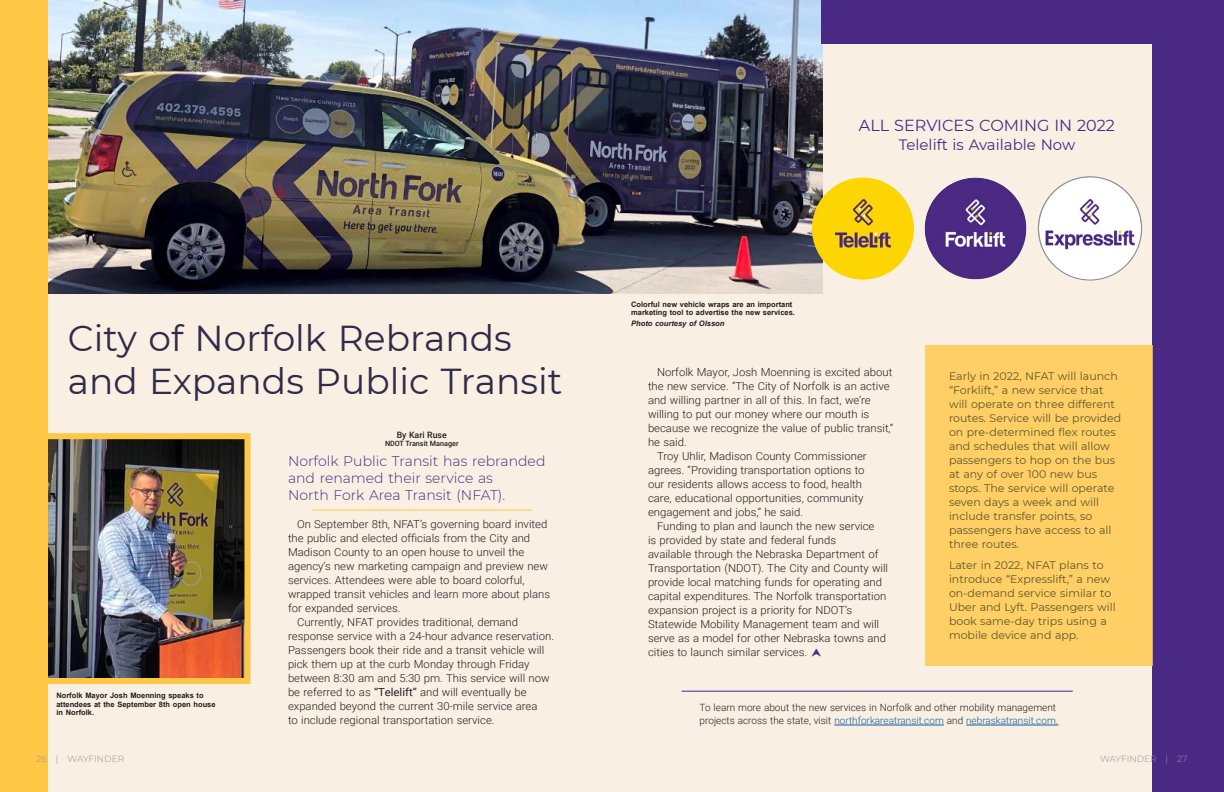
<style>
.page{position:relative;width:1224px;height:792px;background:#fff}
.page>*{position:absolute;margin:0;border:0;box-sizing:border-box;transform-origin:0 0}
.Headings{font:36px/43.2px "Montserrat";color:#302b49}
.RR_Text{font:16px "Montserrat";color:#4a2984}
.RR_Text-2{font:15px "Montserrat";color:#4a2984}
.bold_lead-in{font:300 14px/16.8px "Montserrat";color:#4a2984}
.RR_Text-3{font:300 11px/14px "Roboto";color:#231f20}
.t1{font:11px/14px "Montserrat";color:#3c3200}
.RR_Text-4{font:300 10px/13px "Roboto";color:#231f20}
.t2{font:300 9px "Montserrat";color:#939598}
.By_Line{font:500 8.8px "Roboto";color:#231f20}
.photo_caption{font:700 7.5px/8.8px "Arial";color:#231f20}
.photo_caption-2{font:italic 700 7.5px "Arial";color:#231f20}
.t3{font:500 7.2px "Roboto";color:#231f20}
.s1{font-weight:400}
.s2{color:#175d9e}
</style>
<div class="page">
<div style="left:32px;top:18px;width:1168px;height:774px;background:#f9efe3"></div>
<hr style="left:312px;top:510px;width:220px;height:1px;background:#ffc746">
<img style="left:48px;top:440px;width:195px;height:237px">
<div style="left:39px;top:433px;width:211px;height:251px;border:6px solid #ffc746"></div>
<img style="left:48px;top:0;width:774px;height:294px">
<div style="left:0;top:0;width:48px;height:792px;background:#ffc746"></div>
<div style="left:1152px;top:0;width:72px;height:792px;background:#4a2984"></div>
<div style="left:821px;top:0;width:402px;height:43px;background:#4a2984"></div>
<div style="left:925px;top:345px;width:227px;height:321px;background:#fdcf65"></div>
<img style="left:925px;top:178px;width:102px;height:102px;border-radius:51px">
<img style="left:1038px;top:177px;width:104px;height:103px;border-radius:52px">
<img style="left:812px;top:178px;width:102px;height:102px;border-radius:51px">
<hr style="left:834px;top:725px;width:110px;height:1px;background:#175d9e">
<hr style="left:966px;top:725px;width:93px;height:1px;background:#175d9e">
<hr style="left:682px;top:691px;width:391px;height:1px;background:#4a2984">
<p class="Headings" style="left:68px;top:315px;width:496px">City of Norfolk Rebrands and Expands Public Transit</p>
<p class="photo_caption" style="left:56px;top:691px;width:161px">Norfolk Mayor Josh Moenning speaks to attendees at the September 8th open house in Norfolk.</p>
<p class="t2" style="left:36px;top:752px;width:89px">26 | WAYFINDER</p>
<p class="By_Line" style="left:397px;top:429px;width:52px">By Kari Ruse</p>
<p class="t3" style="left:385px;top:439px;width:75px">NDOT Transit Manager</p>
<p class="bold_lead-in" style="left:288px;top:452px;width:259px">Norfolk Public Transit has rebranded and renamed their service as<br>North Fork Area Transit (NFAT).</p>
<p class="RR_Text-3" style="left:288px;top:516px;width:264px;text-indent:9px">On September 8th, NFAT’s governing board invited the public and elected officials from the City and Madison County to an open house to unveil the agency’s new marketing campaign and preview new services. Attendees were able to board colorful, wrapped transit vehicles and learn more about plans for expanded services.</p>
<p class="RR_Text-3" style="left:288px;top:614px;width:268px;text-indent:9px">Currently, NFAT provides traditional, demand response service with a 24-hour advance reservation.<br>Passengers book their ride and a transit vehicle will pick them up at the curb Monday through Friday between 8:30 am and 5:30 pm. This service will now be referred to as <span class="s1">“Telelift”</span> and will eventually be expanded beyond the current 30-mile service area<br>to include regional transportation service.</p>
<p class="photo_caption" style="left:631px;top:300px;width:165px">Colorful new vehicle wraps are an important marketing tool to advertise the new services.</p>
<p class="photo_caption-2" style="left:631px;top:319px;width:95px">Photo courtesy of Olsson</p>
<p class="RR_Text" style="left:859px;top:115px;width:258px">ALL SERVICES COMING IN 2022</p>
<p class="RR_Text-2" style="left:899px;top:135px;width:178px">Telelift is Available Now</p>
<p class="RR_Text-3" style="left:648px;top:364px;width:247px;text-indent:9px">Norfolk Mayor, Josh Moenning is excited about the new service. “The City of Norfolk is an active and willing partner in all of this. In fact, we’re willing to put our money where our mouth is because we recognize the value of public transit,” he said.</p>
<p class="RR_Text-3" style="left:648px;top:448px;width:220px;text-indent:9px">Troy Uhlir, Madison County Commissioner agrees. “Providing transportation options to our residents allows access to food, health care, educational opportunities, community engagement and jobs,” he said.</p>
<p class="RR_Text-3" style="left:648px;top:518px;width:242px;text-indent:9px">Funding to plan and launch the new service<br>is provided by state and federal funds<br>available through the Nebraska Department of Transportation (NDOT). The City and County will provide local matching funds for operating and capital expenditures. The Norfolk transportation expansion project is a priority for NDOT’s Statewide Mobility Management team and will serve as a model for other Nebraska towns and cities to launch similar services.</p>
<p class="t1" style="left:949px;top:368px;width:174px">Early in 2022, NFAT will launch “Forklift,” a new service that will operate on three different routes. Service will be provided on pre-determined flex routes and schedules that will allow passengers to hop on the bus at any of over 100 new bus stops. The service will operate seven days a week and will include transfer points, so passengers have access to all three routes.</p>
<p class="t1" style="left:949px;top:557px;width:168px">Later in 2022, NFAT plans to introduce “Expresslift,” a new on-demand service similar to<br>Uber and Lyft. Passengers will book same-day trips using a mobile device and app.</p>
<p class="RR_Text-4" style="left:700px;top:701px;width:360px">To learn more about the new services in Norfolk and other mobility management projects across the state, visit <span class="s2">northforkareatransit.com</span> and <span class="s2">nebraskatransit.com.</span></p>
<p class="t2" style="left:1100px;top:752px;width:89px">WAYFINDER | 27</p>
</div>
